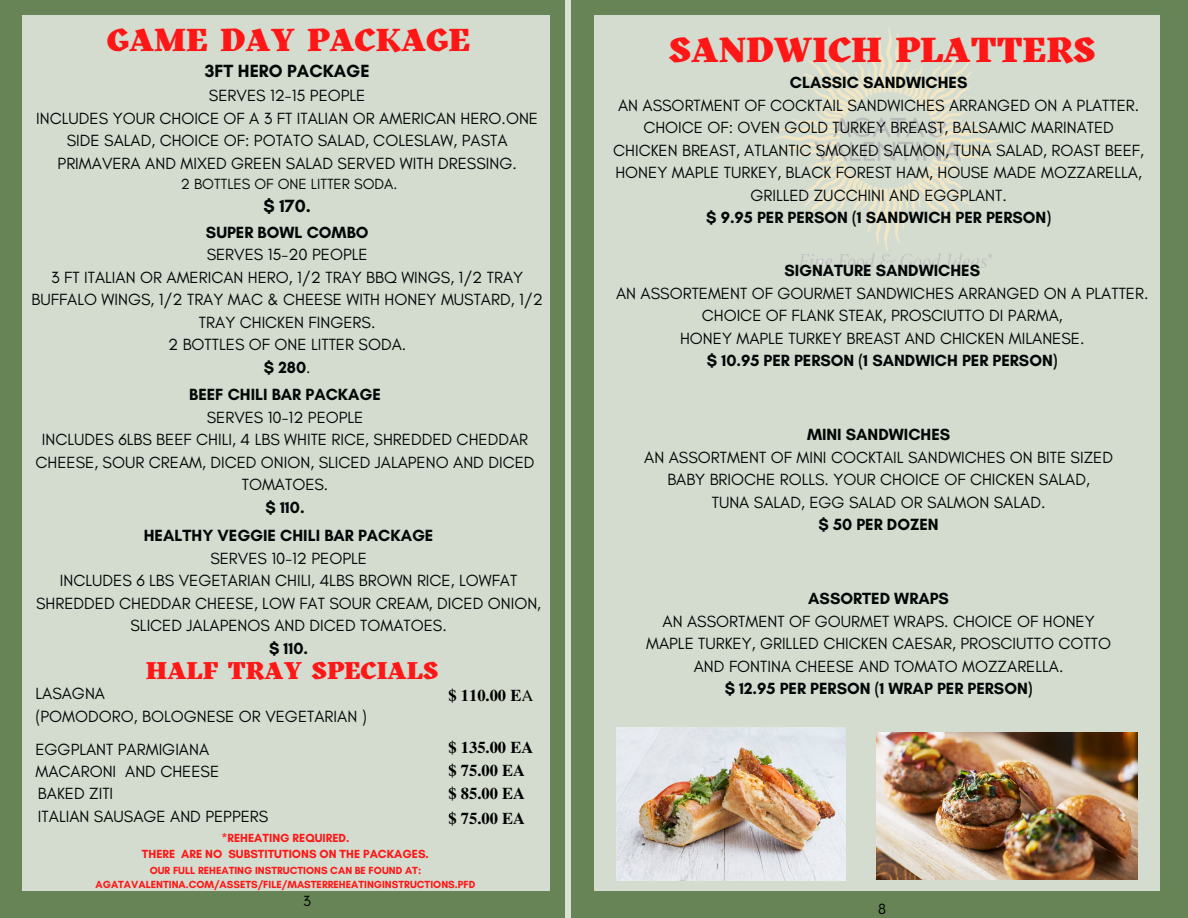
<style>
.page{position:relative;width:1188px;height:918px;background:#668456}
.page>*{position:absolute;margin:0;border:0;box-sizing:border-box;transform-origin:0 0}
.t1{font:900 34.5px "Kitsch";color:#ff1616}
.t2{font:900 31.5px "Kitsch";color:#ff1616}
.t3{font:900 24px "Kitsch";color:#ff1616}
.t4{font:700 18px "Glacial Indifference";color:#030707}
.t5{font:16.5px/22.5px "Glacial Indifference";color:#030707;text-align:center}
.t6{font:700 16.5px "Te X Gyre Termes";color:#000}
.t7{font:15px "Glacial Indifference";color:#030707}
.t8{font:15px "Glacial Indifference";color:#000}
.t9{font:700 12px "Glacial Indifference";color:#ff1616}
.t10{font:700 10.5px/14px "Glacial Indifference";color:#ff1616;text-align:center}
.s1{font-weight:700}
.s2{font-weight:400}
</style>
<div class="page">
<div style="left:565px;top:0;width:6px;height:918px;background:#d9e1d5"></div>
<div style="left:22px;top:15px;width:528px;height:876px;background:#d3dccf"></div>
<div style="left:594px;top:15px;width:566px;height:876px;background:#d3dccf"></div>
<img style="left:616px;top:727px;width:230px;height:153px">
<img style="left:877px;top:732px;width:261px;height:148px">
<h2 class="t2" style="left:107px;top:22px;width:365px">GAME DAY PACKAGE</h2>
<h5 class="t4" style="left:205px;top:60px;width:166px">3FT HERO PACKAGE</h5>
<h5 class="t5" style="left:36px;top:84px;width:503px">SERVES 12-15 PEOPLE<br>INCLUDES YOUR CHOICE OF A 3 FT ITALIAN OR AMERICAN HERO.ONE SIDE SALAD, CHOICE OF: POTATO SALAD, COLESLAW, PASTA PRIMAVERA AND MIXED GREEN SALAD SERVED WITH DRESSING.</h5>
<h5 class="t7" style="left:181px;top:175px;width:218px">2 BOTTLES OF ONE LITTER SODA.</h5>
<h5 class="t4" style="left:264px;top:195px;width:49px">$ 170.</h5>
<h5 class="t5" style="left:32px;top:221px;width:513px"><span class="s1">SUPER BOWL COMBO<br></span>SERVES 15-20 PEOPLE<br>3 FT ITALIAN OR AMERICAN HERO, 1/2 TRAY BBQ WINGS, 1/2 TRAY<br>BUFFALO WINGS, 1/2 TRAY MAC &amp; CHEESE WITH HONEY MUSTARD, 1/2<br>TRAY CHICKEN FINGERS.<br>2 BOTTLES OF ONE LITTER SODA.<br><span class="s1">$ 280</span>.</h5>
<h5 class="t5" style="left:36px;top:383px;width:500px"><span class="s1">BEEF CHILI BAR PACKAGE<br></span>SERVES 10-12 PEOPLE<br>INCLUDES 6LBS BEEF CHILI, 4 LBS WHITE RICE, SHREDDED CHEDDAR<br>CHEESE, SOUR CREAM, DICED ONION, SLICED JALAPENO AND DICED<br>TOMATOES.<br><span class="s1">$ 110.</span></h5>
<h5 class="t5" style="left:36px;top:524px;width:506px"><span class="s1">HEALTHY VEGGIE CHILI BAR PACKAGE<br></span>SERVES 10-12 PEOPLE<br>INCLUDES 6 LBS VEGETARIAN CHILI, 4LBS BROWN RICE, LOWFAT SHREDDED CHEDDAR CHEESE, LOW FAT SOUR CREAM, DICED ONION, SLICED JALAPENOS AND DICED TOMATOES.<br><span class="s1">$ 110.</span></h5>
<h3 class="t3" style="left:146px;top:657px;width:294px">HALF TRAY SPECIALS</h3>
<h5 class="t5" style="left:35px;top:682px;width:333px;text-align:left">LASAGNA<br>(POMODORO, BOLOGNESE OR VEGETARIAN )</h5>
<h5 class="t5" style="left:35px;top:738px;width:175px">EGGPLANT PARMIGIANA</h5>
<h5 class="t5" style="left:35px;top:760px;width:185px">MACARONI AND CHEESE</h5>
<h5 class="t5" style="left:38px;top:805px;width:232px">ITALIAN SAUSAGE AND PEPPERS</h5>
<h5 class="t5" style="left:38px;top:782px;width:77px">BAKED ZITI</h5>
<h5 class="t6" style="left:449px;top:683px;width:86px">$ 110.00 E<span class="s2">A</span></h5>
<h4 class="t6" style="left:449px;top:734px;width:86px">$ 135.00 EA</h4>
<h4 class="t6" style="left:449px;top:758px;width:78px">$ 75.00 EA</h4>
<h4 class="t6" style="left:449px;top:781px;width:78px">$ 85.00 EA</h4>
<h4 class="t6" style="left:449px;top:806px;width:78px">$ 75.00 EA</h4>
<p class="t9" style="left:221px;top:830px;width:130px">*REHEATING REQUIRED.</p>
<p class="t9" style="left:142px;top:847px;width:289px">THERE ARE NO SUBSTITUTIONS ON THE PACKAGES.</p>
<p class="t10" style="left:96px;top:863px;width:381px">OUR FULL REHEATING INSTRUCTIONS CAN BE FOUND AT:<br>AGATAVALENTINA.COM/ASSETS/FILE/MASTERREHEATINGINSTRUCTIONS.PFD</p>
<p class="t8" style="left:303px;top:892px;width:9px">3</p>
<h2 class="t1" style="left:669px;top:30px;width:428px">SANDWICH PLATTERS</h2>
<h5 class="t5" style="left:613px;top:71px;width:532px"><span class="s1">CLASSIC SANDWICHES<br></span>AN ASSORTMENT OF COCKTAIL SANDWICHES ARRANGED ON A PLATTER.<br>CHOICE OF: OVEN GOLD TURKEY BREAST, BALSAMIC MARINATED CHICKEN BREAST, ATLANTIC SMOKED SALMON, TUNA SALAD, ROAST BEEF, HONEY MAPLE TURKEY, BLACK FOREST HAM, HOUSE MADE MOZZARELLA, GRILLED ZUCCHINI AND EGGPLANT.<br><span class="s1">$ 9.95 PER PERSON (1 SANDWICH PER PERSON)</span></h5>
<h5 class="t5" style="left:616px;top:259px;width:534px"><span class="s1">SIGNATURE SANDWICHES<br></span>AN ASSORTEMENT OF GOURMET SANDWICHES ARRANGED ON A PLATTER.<br>CHOICE OF FLANK STEAK, PROSCIUTTO DI PARMA,<br>HONEY MAPLE TURKEY BREAST AND CHICKEN MILANESE.<br><span class="s1">$ 10.95 PER PERSON (1 SANDWICH PER PERSON)</span></h5>
<h5 class="t5" style="left:644px;top:423px;width:470px"><span class="s1">MINI SANDWICHES<br></span>AN ASSORTMENT OF MINI COCKTAIL SANDWICHES ON BITE SIZED BABY BRIOCHE ROLLS. YOUR CHOICE OF CHICKEN SALAD,<br>TUNA SALAD, EGG SALAD OR SALMON SALAD.<br><span class="s1">$ 50 PER DOZEN</span></h5>
<h5 class="t5" style="left:646px;top:587px;width:467px"><span class="s1">ASSORTED WRAPS<br></span>AN ASSORTMENT OF GOURMET WRAPS. CHOICE OF HONEY MAPLE TURKEY, GRILLED CHICKEN CAESAR, PROSCIUTTO COTTO AND FONTINA CHEESE AND TOMATO MOZZARELLA.<br><span class="s1">$ 12.95 PER PERSON (1 WRAP PER PERSON)</span></h5>
<p class="t8" style="left:878px;top:900px;width:9px">8</p>
</div>
